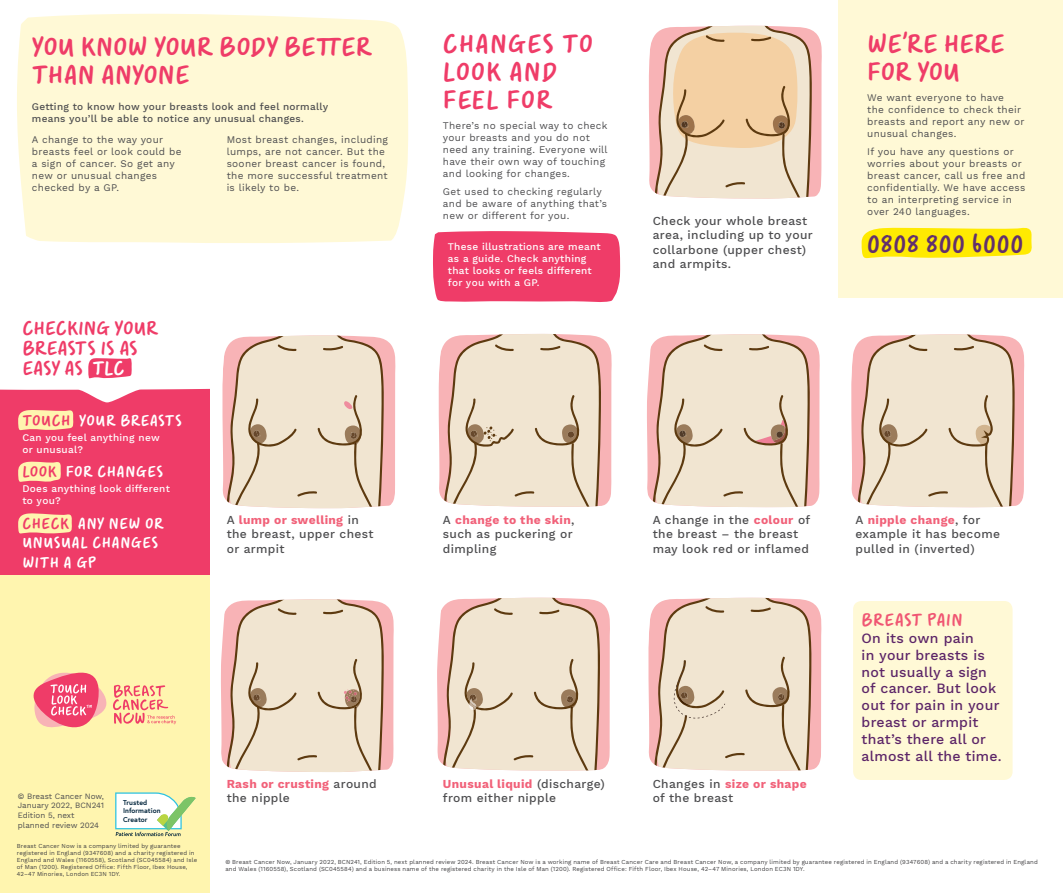
<style>
.page{position:relative;width:1063px;height:893px;background:#fff}
.page>*{position:absolute;margin:0;border:0;box-sizing:border-box;transform-origin:0 0}
.t1{font:27px/28px "Erika";color:#ef3c68}
.t2{font:27px/28px "Erika";letter-spacing:.03em;color:#ef3c68}
.t3{font:24px "Erika UCBETA";letter-spacing:.03em;color:#62306d}
.t4{font:20px/20px "Erika";color:#ef3c68}
.t5{font:18px "Erika UCBETA";letter-spacing:.03em;color:#f05673}
.t6{font:16px/19.2px "Erika UCBETA";letter-spacing:.03em;color:#fff}
.t7{font:500 14px/16.8px "Work Sans";letter-spacing:.02em;color:#5c2568}
.t8{font:500 12px/14.4px "Work Sans";letter-spacing:.03em;color:#4d4d4f}
.t9{font:10px/12px "Work Sans";letter-spacing:.03em;color:#4d4d4f}
.t10{font:500 10px/12px "Work Sans";letter-spacing:.03em;color:#fff}
.t11{font:500 10px/12px "Work Sans";letter-spacing:.03em;color:#4d4d4f}
.t12{font:8px/9.6px "Work Sans";color:#4d4d4f}
.t13{font:700 7px/8.4px "Europa";color:#00243b}
.t14{font:6px/7px "Work Sans";letter-spacing:.02em;color:#414042}
.t15{font:4.6px "Erika";color:#fff}
.s1{color:#fff}
.s2{color:#ef3c68}
.s3{font-weight:700;color:#f16179}
</style>
<div class="page">
<div style="left:838px;top:0;width:225px;height:297px;background:#fff9d6"></div>
<div style="left:433px;top:231px;width:187px;height:71px;background:#ef3c68"></div>
<div style="left:0;top:359px;width:210px;height:244px;background:#ef3c68"></div>
<div style="left:17px;top:14px;width:391px;height:229px;background:#fff9d6"></div>
<svg style="left:0;top:335px;width:396px;height:199px"></svg>
<svg style="left:438px;top:334px;width:174px;height:173px;background:#e8d3c1"></svg>
<svg style="left:851px;top:334px;width:174px;height:173px;background:#e9d3c2"></svg>
<svg style="left:221px;top:599px;width:173px;height:173px;background:#e8d3c2"></svg>
<svg style="left:648px;top:598px;width:174px;height:173px;background:#e8d3c2"></svg>
<svg style="left:437px;top:598px;width:173px;height:172px;background:#e8d3c1"></svg>
<svg style="left:647px;top:334px;width:173px;height:173px;background:#e8d2c1"></svg>
<svg style="left:649px;top:26px;width:173px;height:173px;background:#e9caaf"></svg>
<div style="left:853px;top:601px;width:160px;height:179px;background:#fff9d6;border-radius:8px"></div>
<svg style="left:862px;top:227px;width:170px;height:32px;background:#ffeb1c"></svg>
<div style="left:0;top:575px;width:210px;height:318px;background:#fff5af"></div>
<svg style="left:33px;top:672px;width:74px;height:56px"></svg>
<svg style="left:113px;top:685px;width:63px;height:39px"></svg>
<svg style="left:115px;top:792px;width:81px;height:44px"></svg>
<h1 class="t1" style="left:32px;top:33px;width:341px">YOU KNOW YOUR BODY BETTER<br>THAN ANYONE</h1>
<p class="t11" style="left:32px;top:101px;width:298px">Getting to know how your breasts look and feel normally means you’ll be able to notice any unusual changes.</p>
<p class="t9" style="left:32px;top:134px;width:151px">A change to the way your breasts feel or look could be a sign of cancer. So get any new or unusual changes checked by a GP.</p>
<p class="t9" style="left:227px;top:134px;width:163px">Most breast changes, including lumps, are not cancer. But the sooner breast cancer is found, the more successful treatment is likely to be.</p>
<h1 class="t2" style="left:443px;top:30px;width:152px">CHANGES TO<br>LOOK AND<br>FEEL FOR</h1>
<p class="t9" style="left:443px;top:120px;width:166px">There’s no special way to check your breasts and you do not need any training. Everyone will have their own way of touching and looking for changes.</p>
<p class="t9" style="left:443px;top:186px;width:166px">Get used to checking regularly and be aware of anything that’s new or different for you.</p>
<p class="t10" style="left:448px;top:241px;width:154px">These illustrations are meant as a guide. Check anything that looks or feels different for you with a GP.</p>
<p class="t8" style="left:653px;top:214px;width:162px">Check your whole breast area, including up to your collarbone (upper chest) and armpits.</p>
<h1 class="t1" style="left:867px;top:30px;width:139px">WE’RE HERE<br>FOR YOU</h1>
<p class="t9" style="left:867px;top:92px;width:159px">We want everyone to have<br>the confidence to check their breasts and report any new or unusual changes.</p>
<p class="t9" style="left:867px;top:146px;width:160px">If you have any questions or worries about your breasts or breast cancer, call us free and confidentially. We have access to an interpreting service in over 240 languages.</p>
<h2 class="t3" style="left:867px;top:227px;width:157px">0808 800 6000</h2>
<h3 class="t4" style="left:22px;top:319px;width:137px">CHECKING YOUR<br>BREASTS IS AS<br>EASY AS <span class="s1">TLC</span></h3>
<h3 class="t6" style="left:22px;top:410px;width:161px"><span class="s2">TOUCH</span> YOUR BREASTS</h3>
<p class="t10" style="left:22px;top:432px;width:139px">Can you feel anything new or unusual?</p>
<h3 class="t6" style="left:22px;top:462px;width:143px"><span class="s2">LOOK</span> FOR CHANGES</h3>
<p class="t10" style="left:22px;top:483px;width:149px">Does anything look different to you?</p>
<h3 class="t6" style="left:22px;top:514px;width:143px"><span class="s2">CHECK</span> ANY NEW OR<br>UNUSUAL CHANGES<br>WITH A GP</h3>
<p class="t15" style="left:86px;top:703px;width:7px">TM</p>
<p class="t12" style="left:18px;top:792px;width:88px">© Breast Cancer Now,<br>January 2022, BCN241<br>Edition 5, next planned review 2024</p>
<p class="t13" style="left:123px;top:798px;width:39px">Trusted<br>Information<br>Creator</p>
<p class="t14" style="left:17px;top:843px;width:182px">Breast Cancer Now is a company limited by guarantee registered in England (9347608) and a charity registered in England and Wales (1160558), Scotland (SC045584) and Isle of Man (1200). Registered Office: Fifth Floor, Ibex House, 42–47 Minories, London EC3N 1DY.</p>
<p class="t8" style="left:227px;top:513px;width:148px">A <span class="s3">lump or swelling</span> in the breast, upper chest or armpit</p>
<p class="t8" style="left:443px;top:513px;width:133px">A <span class="s3">change to the skin</span>, such as puckering or dimpling</p>
<p class="t8" style="left:856px;top:513px;width:146px">A <span class="s3">nipple change</span>, for example it has become pulled in (inverted)</p>
<p class="t8" style="left:653px;top:513px;width:159px">A change in the <span class="s3">colour</span> of the breast – the breast may look red or inflamed</p>
<p class="t8" style="left:443px;top:777px;width:163px"><span class="s3">Unusual liquid</span> (discharge) from either nipple</p>
<p class="t8" style="left:227px;top:777px;width:152px"><span class="s3">Rash or crusting</span> around the nipple</p>
<p class="t8" style="left:653px;top:777px;width:156px">Changes in <span class="s3">size or shape </span>of the breast</p>
<h3 class="t5" style="left:862px;top:608px;width:103px">BREAST PAIN</h3>
<h3 class="t7" style="left:862px;top:630px;width:142px">On its own pain<br>in your breasts is not usually a sign of cancer. But look out for pain in your breast or armpit that’s there all or almost all the time.</h3>
<p class="t14" style="left:225px;top:858px;width:814px">© Breast Cancer Now, January 2022, BCN241, Edition 5, next planned review 2024. Breast Cancer Now is a working name of Breast Cancer Care and Breast Cancer Now, a company limited by guarantee registered in England (9347608) and a charity registered in England and Wales (1160558), Scotland (SC045584) and a business name of the registered charity in the Isle of Man (1200). Registered Office: Fifth Floor, Ibex House, 42–47 Minories, London EC3N 1DY.</p>
</div>
